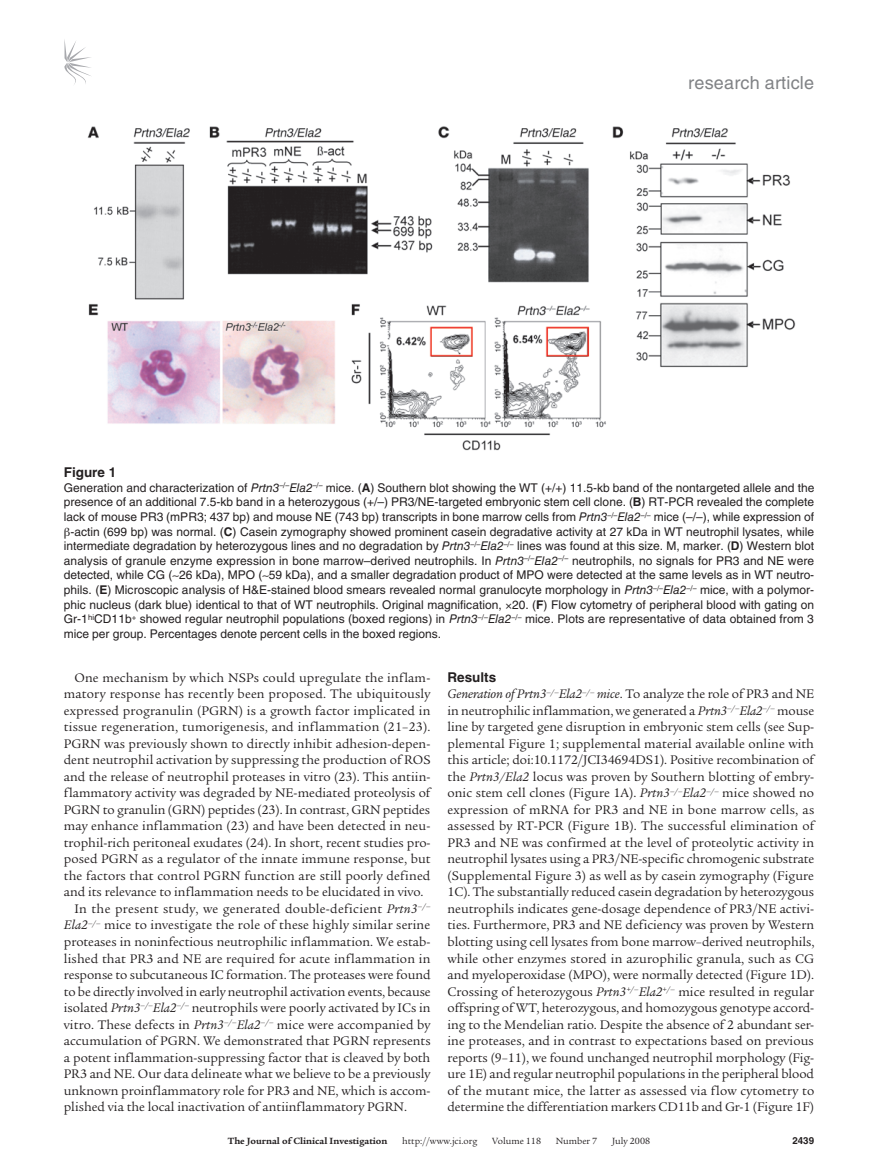
<style>
.page{position:relative;width:878px;height:1174px;background:#fff}
.page>*{position:absolute;margin:0;border:0;box-sizing:border-box;transform-origin:0 0}
.t1{font:18px "Helvetica LT Std";letter-spacing:.01em;color:#808285}
.t2{font:13.5px/16.5px "Legacy Serif Std";color:#231f20;text-align:justify}
.t3{font:13.5px "Legacy Serif Std";letter-spacing:.02em;color:#231f20}
.t4{font:700 13.5px "Helvetica LT Std";color:#231f20}
.t5{font:12px "Helvetica LT Std";color:#231f20}
.t6{font:9.75px "Legacy Serif Std";color:#231f20}
.t7{font:700 9.75px "Legacy Serif Std";color:#231f20}
.t8{font:700 9.75px "Helvetica LT Std";color:#231f20}
.s1{font-style:italic}
.s2{font-weight:700}
</style>
<div class="page">
<svg style="left:64px;top:39px;width:27px;height:45px"></svg>
<img style="left:87px;top:126px;width:709px;height:325px">
<h1 class="t1" style="left:688px;top:72px;width:127px">research article</h1>
<p class="t4" style="left:64px;top:464px;width:54px">Figure 1</p>
<p class="t5" style="left:64px;top:480px;width:752px">Generation and characterization of <span class="s1">Prtn3</span><sup>–/–</sup><span class="s1">Ela2</span><sup>–/–</sup> mice. (<span class="s2">A</span>) Southern blot showing the WT (+/+) 11.5-kb band of the nontargeted allele and the</p>
<p class="t5" style="left:64px;top:495px;width:752px">presence of an additional 7.5-kb band in a heterozygous (+/–) PR3/NE-targeted embryonic stem cell clone. (<span class="s2">B</span>) RT-PCR revealed the complete</p>
<p class="t5" style="left:64px;top:510px;width:752px">lack of mouse PR3 (mPR3; 437 bp) and mouse NE (743 bp) transcripts in bone marrow cells from <span class="s1">Prtn3</span><sup>–/–</sup><span class="s1">Ela2</span><sup>–/–</sup> mice (–/–), while expression of</p>
<p class="t5" style="left:70px;top:524px;width:745px">-actin (699 bp) was normal. (<span class="s2">C</span>) Casein zymography showed prominent casein degradative activity at 27 kDa in WT neutrophil lysates, while</p>
<p class="t5" style="left:64px;top:539px;width:751px">intermediate degradation by heterozygous lines and no degradation by <span class="s1">Prtn3</span><sup>–/–</sup><span class="s1">Ela2</span><sup>–/–</sup> lines was found at this size. M, marker. (<span class="s2">D</span>) Western blot</p>
<p class="t5" style="left:64px;top:553px;width:752px">analysis of granule enzyme expression in bone marrow–derived neutrophils. In <span class="s1">Prtn3</span><sup>–/–</sup><span class="s1">Ela2</span><sup>–/–</sup> neutrophils, no signals for PR3 and NE were</p>
<p class="t5" style="left:64px;top:568px;width:751px">detected, while CG ( 26 kDa), MPO ( 59 kDa), and a smaller degradation product of MPO were detected at the same levels as in WT neutro-</p>
<p class="t5" style="left:64px;top:583px;width:751px">phils. (<span class="s2">E</span>) Microscopic analysis of H&amp;E-stained blood smears revealed normal granulocyte morphology in <span class="s1">Prtn3</span><sup>–/–</sup><span class="s1">Ela2</span><sup>–/–</sup> mice, with a polymor-</p>
<p class="t5" style="left:64px;top:597px;width:751px">phic nucleus (dark blue) identical to that of WT neutrophils. Original magnification, 20. (<span class="s2">F</span>) Flow cytometry of peripheral blood with gating on</p>
<p class="t5" style="left:64px;top:612px;width:751px">Gr-1<sup>hi</sup>CD11b<sup>+</sup> showed regular neutrophil populations (boxed regions) in <span class="s1">Prtn3</span><sup>–/–</sup><span class="s1">Ela2</span><sup>–/–</sup> mice. Plots are representative of data obtained from 3</p>
<p class="t5" style="left:64px;top:627px;width:379px">mice per group. Percentages denote percent cells in the boxed regions.</p>
<p class="t2" style="left:74px;top:669px;width:357px">One mechanism by which NSPs could upregulate the inflam-</p>
<p class="t2" style="left:64px;top:686px;width:368px">matory response has recently been proposed. The ubiquitously</p>
<p class="t2" style="left:64px;top:702px;width:368px">expressed progranulin (PGRN) is a growth factor implicated in</p>
<p class="t2" style="left:64px;top:719px;width:368px">tissue regeneration, tumorigenesis, and inflammation (21–23).</p>
<p class="t2" style="left:64px;top:735px;width:368px">PGRN was previously shown to directly inhibit adhesion-depen-</p>
<p class="t2" style="left:64px;top:752px;width:368px">dent neutrophil activation by suppressing the production of ROS</p>
<p class="t2" style="left:64px;top:768px;width:368px">and the release of neutrophil proteases in vitro (23). This antiin-</p>
<p class="t2" style="left:64px;top:785px;width:368px">flammatory activity was degraded by NE-mediated proteolysis of</p>
<p class="t2" style="left:64px;top:801px;width:368px">PGRN to granulin (GRN) peptides (23). In contrast, GRN peptides</p>
<p class="t2" style="left:64px;top:818px;width:368px">may enhance inflammation (23) and have been detected in neu-</p>
<p class="t2" style="left:64px;top:834px;width:368px">trophil-rich peritoneal exudates (24). In short, recent studies pro-</p>
<p class="t2" style="left:64px;top:851px;width:368px">posed PGRN as a regulator of the innate immune response, but</p>
<p class="t2" style="left:64px;top:867px;width:368px">the factors that control PGRN function are still poorly defined</p>
<p class="t2" style="left:64px;top:884px;width:361px">and its relevance to inflammation needs to be elucidated in vivo.</p>
<p class="t3" style="left:74px;top:901px;width:357px">In the present study, we generated double-deficient <span class="s1">Prtn3</span><sup>–/–</sup></p>
<p class="t2" style="left:64px;top:917px;width:368px"><span class="s1">Ela2</span><sup>–/–</sup> mice to investigate the role of these highly similar serine</p>
<p class="t2" style="left:64px;top:933px;width:368px">proteases in noninfectious neutrophilic inflammation. We estab-</p>
<p class="t2" style="left:64px;top:950px;width:368px">lished that PR3 and NE are required for acute inflammation in</p>
<p class="t2" style="left:64px;top:966px;width:368px">response to subcutaneous IC formation. The proteases were found</p>
<p class="t2" style="left:64px;top:983px;width:368px">to be directly involved in early neutrophil activation events, because</p>
<p class="t2" style="left:64px;top:999px;width:368px">isolated <span class="s1">Prtn3</span><sup>–/–</sup><span class="s1">Ela2</span><sup>–/–</sup> neutrophils were poorly activated by ICs in</p>
<p class="t2" style="left:64px;top:1016px;width:368px">vitro. These defects in <span class="s1">Prtn3</span><sup>–/–</sup><span class="s1">Ela2</span><sup>–/–</sup> mice were accompanied by</p>
<p class="t2" style="left:64px;top:1032px;width:368px">accumulation of PGRN. We demonstrated that PGRN represents</p>
<p class="t2" style="left:64px;top:1049px;width:368px">a potent inflammation-suppressing factor that is cleaved by both</p>
<p class="t2" style="left:64px;top:1065px;width:368px">PR3 and NE. Our data delineate what we believe to be a previously</p>
<p class="t2" style="left:64px;top:1082px;width:368px">unknown proinflammatory role for PR3 and NE, which is accom-</p>
<p class="t2" style="left:64px;top:1098px;width:345px">plished via the local inactivation of antiinflammatory PGRN.</p>
<p class="t4" style="left:447px;top:669px;width:50px">Results</p>
<p class="t2" style="left:447px;top:686px;width:368px"><span class="s1">Generation of Prtn3</span><sup>–/–</sup><span class="s1">Ela2</span><sup>–/–</sup> <span class="s1">mice</span>. To analyze the role of PR3 and NE in neutrophilic inflammation, we generated a <span class="s1">Prtn3</span><sup>–/–</sup><span class="s1">Ela2</span><sup>–/–</sup> mouse line by targeted gene disruption in embryonic stem cells (see Sup&shy;plemental Figure 1; supplemental material available online with this article; doi:10.1172/JCI34694DS1). Positive recombination of the <span class="s1">Prtn3/Ela2</span> locus was proven by Southern blotting of embry&shy;onic stem cell clones (Figure 1A). <span class="s1">Prtn3</span><sup>–/–</sup><span class="s1">Ela2</span><sup>–/–</sup> mice showed no expression of mRNA for PR3 and NE in bone marrow cells, as assessed by RT-PCR (Figure 1B). The successful elimination of PR3 and NE was confirmed at the level of proteolytic activity in neutrophil lysates using a PR3/NE-specific chromogenic substrate (Supplemental Figure 3) as well as by casein zymography (Figure 1C). The substantially reduced casein degradation by heterozygous neutrophils indicates gene-dosage dependence of PR3/NE activi&shy;ties. Furthermore, PR3 and NE deficiency was proven by Western blotting using cell lysates from bone marrow–derived neutrophils, while other enzymes stored in azurophilic granula, such as CG and myeloperoxidase (MPO), were normally detected (Figure 1D).<br>Crossing of heterozygous <span class="s1">Prtn3</span><sup>+/–</sup><span class="s1">Ela2</span><sup>+/–</sup> mice resulted in regular offspring of WT, heterozygous, and homozygous genotype accord&shy;ing to the Mendelian ratio. Despite the absence of 2 abundant ser&shy;ine proteases, and in contrast to expectations based on previous reports (9–11), we found unchanged neutrophil morphology (Fig&shy;ure 1E) and regular neutrophil populations in the peripheral blood of the mutant mice, the latter as assessed via flow cytometry to determine the differentiation markers CD11b and Gr-1 (Figure 1F)</p>
<p class="t7" style="left:228px;top:1135px;width:161px">The Journal of Clinical Investigation</p>
<p class="t6" style="left:402px;top:1135px;width:77px">http://www.jci.org</p>
<p class="t6" style="left:492px;top:1135px;width:50px">Volume 118</p>
<p class="t6" style="left:555px;top:1135px;width:43px">Number 7</p>
<p class="t6" style="left:612px;top:1135px;width:40px">July 2008</p>
<p class="t8" style="left:792px;top:1134px;width:23px">2439</p>
</div>
